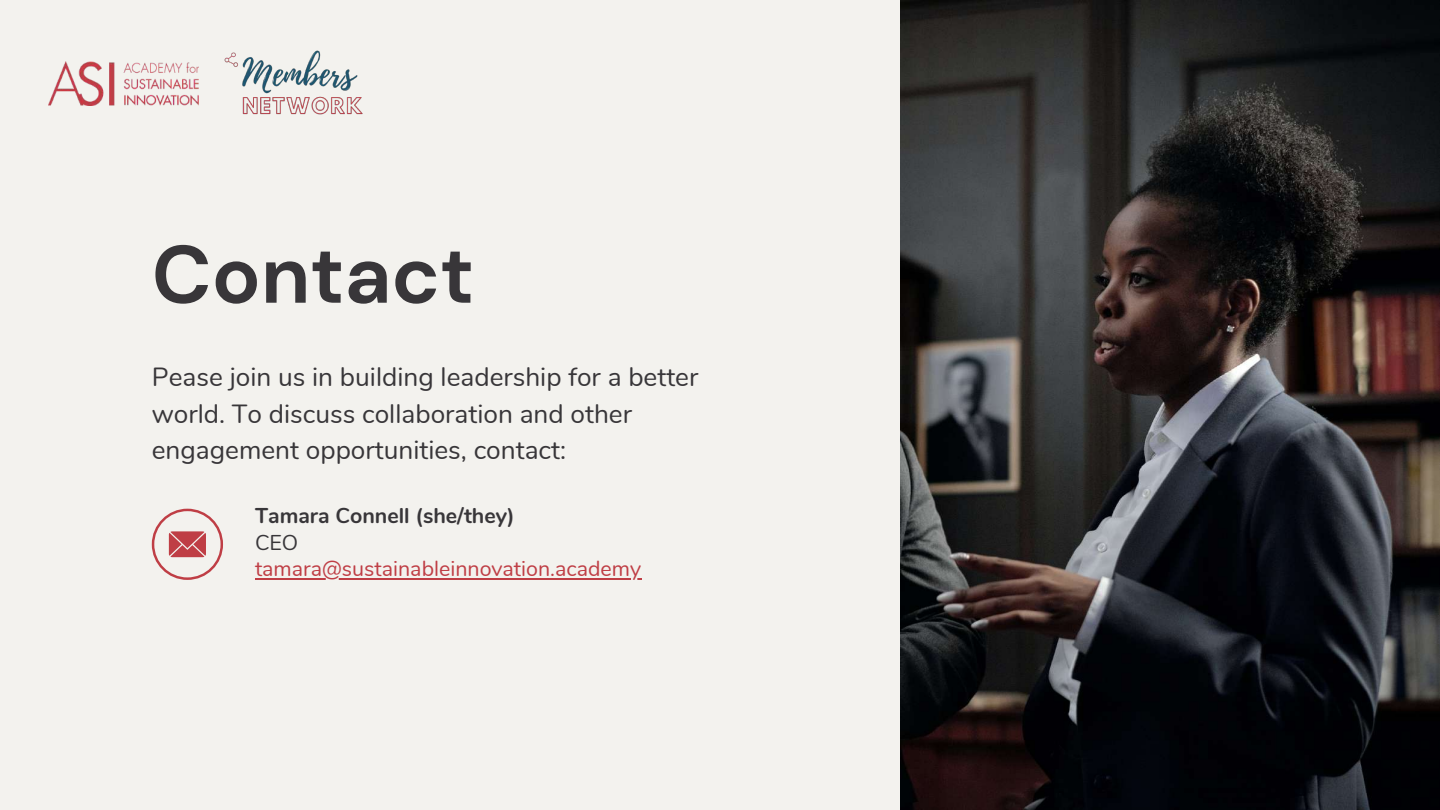
<style>
.page{position:relative;width:1440px;height:810px;background:#f3f2ee}
.page>*{position:absolute;margin:0;border:0;box-sizing:border-box;transform-origin:0 0}
.t1{font:700 81.25px "DM Sans";color:#383639}
.t2{font:26.25px/36.5px "Nunito";color:#383639}
.t3{font:21.38px "Nunito";color:#bf3e45}
.t4{font:700 21.38px "Nunito";color:#383639}
.t5{font:21.38px "Nunito";color:#383639}
</style>
<div class="page">
<img style="left:901px;top:0;width:539px;height:810px">
<img style="left:49px;top:61px;width:150px;height:44px">
<img style="left:224px;top:50px;width:139px;height:65px">
<svg style="left:152px;top:509px;width:71px;height:71px"></svg>
<hr style="left:255px;top:578px;width:386px;height:2px;background:#bf3e45">
<h1 class="t1" style="left:152px;top:222px;width:324px">Contact</h1>
<p class="t2" style="left:152px;top:359px;width:548px">Pease join us in building leadership for a better world. To discuss collaboration and other engagement opportunities, contact:</p>
<p class="t4" style="left:255px;top:502px;width:261px">Tamara Connell (she/they)</p>
<p class="t5" style="left:255px;top:528px;width:45px">CEO</p>
<p class="t3" style="left:255px;top:554px;width:388px">tamara@sustainableinnovation.academy</p>
</div>
